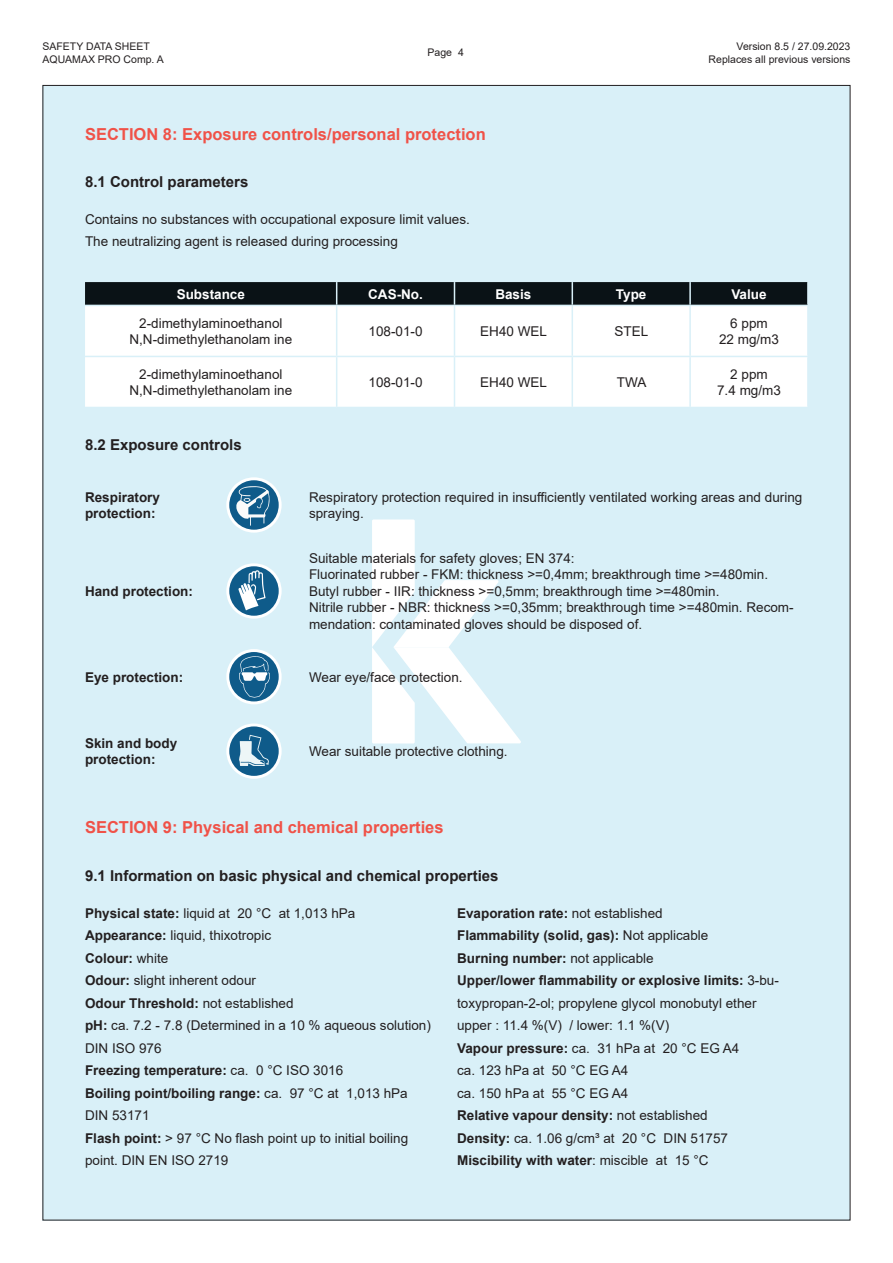
<style>
.page{position:relative;width:893px;height:1263px;background:#fff}
.page>*{position:absolute;margin:0;border:0;box-sizing:border-box;transform-origin:0 0}
.t1{font:700 16.5px "Arial";color:#f05248}
.Titular_H2_Arial_10p{font:700 15px "Arial";color:#231f20}
.Cuerpo_Arial_9pt_Reg{font:13.5px/22.5px "Arial";color:#231f20}
.Cuerpo_Arial_9pt_Reg-2{font:700 13.5px/22.5px "Arial";color:#231f20}
.Cuerpo_Arial_9pt_Bol{font:700 13.5px "Arial";color:#fff}
.t2{font:10.5px/12.6px "Arial";color:#231f20}
.s1{font-weight:700}
.s2{font-weight:400}
</style>
<div class="page">
<div style="left:43px;top:85px;width:807px;height:1135px;background:#d9f0f8"></div>
<svg style="left:372px;top:519px;width:149px;height:224px"></svg>
<div style="left:85px;top:306px;width:722px;height:101px;background:#fff"></div>
<hr style="left:336px;top:306px;width:1px;height:50px;background:#d9f0f8">
<hr style="left:454px;top:306px;width:1px;height:50px;background:#d9f0f8">
<hr style="left:572px;top:306px;width:1px;height:50px;background:#d9f0f8">
<hr style="left:689px;top:306px;width:2px;height:50px;background:#d9f0f8">
<hr style="left:336px;top:357px;width:1px;height:50px;background:#d9f0f8">
<hr style="left:454px;top:357px;width:1px;height:50px;background:#d9f0f8">
<hr style="left:572px;top:357px;width:1px;height:50px;background:#d9f0f8">
<hr style="left:689px;top:357px;width:2px;height:50px;background:#d9f0f8">
<hr style="left:85px;top:356px;width:252px;height:1px;background:#d9f0f8">
<hr style="left:337px;top:356px;width:117px;height:1px;background:#d9f0f8">
<hr style="left:454px;top:356px;width:118px;height:1px;background:#d9f0f8">
<hr style="left:572px;top:356px;width:118px;height:1px;background:#d9f0f8">
<hr style="left:690px;top:356px;width:119px;height:1px;background:#d9f0f8">
<svg style="left:85px;top:282px;width:722px;height:23px;background:#0e161a"></svg>
<hr style="left:689px;top:282px;width:2px;height:23px;background:#d9f0f8">
<svg style="left:226px;top:563px;width:56px;height:56px"></svg>
<svg style="left:226px;top:723px;width:56px;height:56px"></svg>
<svg style="left:226px;top:649px;width:56px;height:55px"></svg>
<svg style="left:226px;top:477px;width:56px;height:56px"></svg>
<p class="t2" style="left:43px;top:40px;width:123px">SAFETY DATA SHEET<br>AQUAMAX PRO Comp. A</p>
<p class="t2" style="left:709px;top:40px;width:143px;text-align:right">Version 8.5 / 27.09.2023<br>Replaces all previous versions</p>
<p class="t2" style="left:428px;top:46px;width:38px">Page 4</p>
<p class="t1" style="left:85px;top:122px;width:402px">SECTION 8: Exposure controls/personal protection</p>
<p class="Titular_H2_Arial_10p" style="left:85px;top:171px;width:165px">8.1 Control parameters</p>
<p class="Cuerpo_Arial_9pt_Reg" style="left:85px;top:208px;width:386px">Contains no substances with occupational exposure limit values.</p>
<p class="Cuerpo_Arial_9pt_Reg" style="left:85px;top:230px;width:314px">The neutralizing agent is released during processing</p>
<p class="Cuerpo_Arial_9pt_Bol" style="left:177px;top:284px;width:70px">Substance</p>
<p class="Cuerpo_Arial_9pt_Bol" style="left:368px;top:284px;width:56px">CAS-No.</p>
<p class="Cuerpo_Arial_9pt_Bol" style="left:495px;top:284px;width:38px">Basis</p>
<p class="Cuerpo_Arial_9pt_Bol" style="left:616px;top:284px;width:32px">Type</p>
<p class="Cuerpo_Arial_9pt_Bol" style="left:731px;top:284px;width:37px">Value</p>
<p class="Cuerpo_Arial_9pt_Reg" style="left:139px;top:311px;width:145px">2-dimethylaminoethanol</p>
<p class="Cuerpo_Arial_9pt_Reg" style="left:129px;top:328px;width:164px">N,N-dimethylethanolam ine</p>
<p class="Cuerpo_Arial_9pt_Reg" style="left:730px;top:311px;width:39px">6 ppm</p>
<p class="Cuerpo_Arial_9pt_Reg" style="left:719px;top:328px;width:62px">22 mg/m3</p>
<p class="Cuerpo_Arial_9pt_Reg" style="left:369px;top:320px;width:56px">108-01-0</p>
<p class="Cuerpo_Arial_9pt_Reg" style="left:480px;top:320px;width:68px">EH40 WEL</p>
<p class="Cuerpo_Arial_9pt_Reg" style="left:615px;top:320px;width:35px">STEL</p>
<p class="Cuerpo_Arial_9pt_Reg" style="left:139px;top:363px;width:145px">2-dimethylaminoethanol</p>
<p class="Cuerpo_Arial_9pt_Reg" style="left:129px;top:379px;width:164px">N,N-dimethylethanolam ine</p>
<p class="Titular_H2_Arial_10p" style="left:85px;top:434px;width:158px">8.2 Exposure controls</p>
<p class="Cuerpo_Arial_9pt_Reg-2" style="left:85px;top:486px;width:77px">Respiratory</p>
<p class="Cuerpo_Arial_9pt_Reg-2" style="left:85px;top:502px;width:72px">protection:</p>
<p class="Cuerpo_Arial_9pt_Reg-2" style="left:85px;top:580px;width:109px">Hand protection:</p>
<p class="Cuerpo_Arial_9pt_Reg-2" style="left:85px;top:666px;width:100px">Eye protection:</p>
<p class="Cuerpo_Arial_9pt_Reg" style="left:369px;top:371px;width:56px">108-01-0</p>
<p class="Cuerpo_Arial_9pt_Reg" style="left:480px;top:371px;width:68px">EH40 WEL</p>
<p class="Cuerpo_Arial_9pt_Reg" style="left:617px;top:371px;width:31px">TWA</p>
<p class="Cuerpo_Arial_9pt_Reg" style="left:730px;top:363px;width:39px">2 ppm</p>
<p class="Cuerpo_Arial_9pt_Reg" style="left:717px;top:379px;width:65px">7.4 mg/m3</p>
<p class="Cuerpo_Arial_9pt_Reg" style="left:309px;top:489px;width:495px;line-height:16.2px">Respiratory protection required in insufficiently ventilated working areas and during spraying.</p>
<p class="Cuerpo_Arial_9pt_Reg" style="left:309px;top:547px;width:267px">Suitable materials for safety gloves; EN 374:</p>
<p class="Cuerpo_Arial_9pt_Reg" style="left:309px;top:563px;width:461px">Fluorinated rubber - FKM: thickness &gt;=0,4mm; breakthrough time &gt;=480min.</p>
<p class="Cuerpo_Arial_9pt_Reg" style="left:309px;top:580px;width:412px">Butyl rubber - IIR: thickness &gt;=0,5mm; breakthrough time &gt;=480min.</p>
<p class="Cuerpo_Arial_9pt_Reg" style="left:309px;top:599px;width:486px;line-height:16.5px">Nitrile rubber - NBR: thickness &gt;=0,35mm; breakthrough time &gt;=480min. Recom&shy;mendation: contaminated gloves should be disposed of.</p>
<p class="Cuerpo_Arial_9pt_Reg" style="left:309px;top:665px;width:155px">Wear eye/face protection.</p>
<p class="Cuerpo_Arial_9pt_Reg-2" style="left:85px;top:735px;width:94px;line-height:16.2px">Skin and body protection:</p>
<p class="Cuerpo_Arial_9pt_Reg" style="left:309px;top:740px;width:200px">Wear suitable protective clothing.</p>
<p class="t1" style="left:85px;top:816px;width:360px">SECTION 9: Physical and chemical properties</p>
<p class="Titular_H2_Arial_10p" style="left:85px;top:865px;width:415px">9.1 Information on basic physical and chemical properties</p>
<p class="Cuerpo_Arial_9pt_Reg" style="left:85px;top:901px;width:272px"><span class="s1">Physical state:</span> liquid at 20 °C at 1,013 hPa</p>
<p class="Cuerpo_Arial_9pt_Reg" style="left:85px;top:924px;width:188px"><span class="s1">Appearance:</span> liquid, thixotropic</p>
<p class="Cuerpo_Arial_9pt_Reg-2" style="left:85px;top:947px;width:85px">Colour: <span class="s2">white</span></p>
<p class="Cuerpo_Arial_9pt_Reg" style="left:85px;top:969px;width:173px"><span class="s1">Odour:</span> slight inherent odour</p>
<p class="Cuerpo_Arial_9pt_Reg-2" style="left:85px;top:992px;width:210px">Odour Threshold: <span class="s2">not established</span></p>
<p class="Cuerpo_Arial_9pt_Reg" style="left:85px;top:1014px;width:347px"><span class="s1">pH:</span> ca. 7.2 - 7.8 (Determined in a 10 % aqueous solution)<br>DIN ISO 976</p>
<p class="Cuerpo_Arial_9pt_Reg-2" style="left:85px;top:1059px;width:260px">Freezing temperature: <span class="s2">ca. 0 °C ISO 3016</span></p>
<p class="Cuerpo_Arial_9pt_Reg-2" style="left:85px;top:1082px;width:324px">Boiling point/boiling range: <span class="s2">ca. 97 °C at 1,013 hPa<br>DIN 53171</span></p>
<p class="Cuerpo_Arial_9pt_Reg" style="left:85px;top:1126px;width:325px"><span class="s1">Flash point:</span> &gt; 97 °C No flash point up to initial boiling point. DIN EN ISO 2719</p>
<p class="Cuerpo_Arial_9pt_Reg-2" style="left:457px;top:902px;width:207px">Evaporation rate: <span class="s2">not established</span></p>
<p class="Cuerpo_Arial_9pt_Reg-2" style="left:457px;top:924px;width:253px">Flammability (solid, gas): <span class="s2">Not applicable</span></p>
<p class="Cuerpo_Arial_9pt_Reg-2" style="left:457px;top:947px;width:198px">Burning number: <span class="s2">not applicable</span></p>
<p class="Cuerpo_Arial_9pt_Reg" style="left:457px;top:969px;width:323px"><span class="s1">Upper/lower flammability or explosive limits:</span> 3-bu&shy;toxypropan-2-ol; propylene glycol monobutyl ether</p>
<p class="Cuerpo_Arial_9pt_Reg" style="left:457px;top:1014px;width:214px">upper : 11.4 %(V) / lower: 1.1 %(V)</p>
<p class="Cuerpo_Arial_9pt_Reg" style="left:457px;top:1036px;width:284px"><span class="s1">Vapour pressure:</span> ca. 31 hPa at 20 °C EG A4</p>
<p class="Cuerpo_Arial_9pt_Reg" style="left:457px;top:1059px;width:173px">ca. 123 hPa at 50 °C EG A4</p>
<p class="Cuerpo_Arial_9pt_Reg" style="left:457px;top:1081px;width:173px">ca. 150 hPa at 55 °C EG A4</p>
<p class="Cuerpo_Arial_9pt_Reg" style="left:457px;top:1104px;width:273px"><span class="s1">Relative vapour density:</span> not established<br><span class="s1">Density:</span> ca. 1.06 g/cm³ at 20 °C DIN 51757</p>
<p class="Cuerpo_Arial_9pt_Reg-2" style="left:457px;top:1149px;width:253px">Miscibility with water<span class="s2">: miscible at 15 °C</span></p>
</div>
